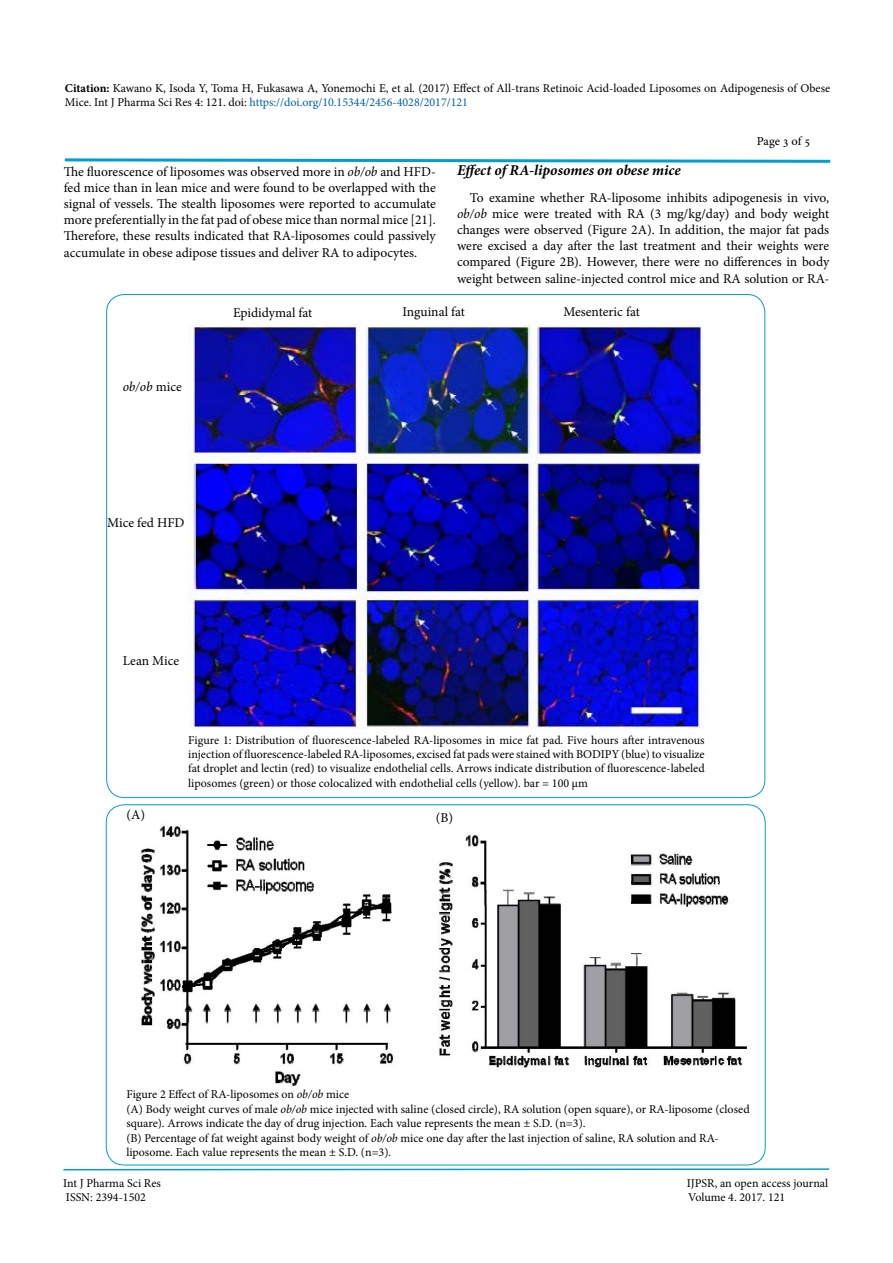
<style>
.page{position:relative;width:893px;height:1263px;background:#fff}
.page>*{position:absolute;margin:0;border:0;box-sizing:border-box;transform-origin:0 0}
.t1{font:italic 700 15px "Minion Pro";color:#000}
.t2{font:13.5px/16.2px "Minion Pro";color:#000;text-align:justify}
.t3{font:italic 13.5px "Minion Pro";color:#000}
.t4{font:12px/14.4px "Minion Pro";color:#000}
.t5{font:12px "Adobe Hebrew";letter-spacing:-.01em;color:#000}
.s1{font-weight:700}
.s2{color:#0060a8}
.s3{font-style:italic}
.s4{font-style:normal}
</style>
<div class="page">
<svg style="left:63px;top:1168px;width:767px;height:3px;background:#7fcee7"></svg>
<svg style="left:64px;top:158px;width:767px;height:5px"></svg>
<img style="left:188px;top:324px;width:517px;height:404px">
<img style="left:140px;top:826px;width:607px;height:260px">
<p class="t4" style="left:65px;top:81px;width:767px"><span class="s1">Citation:</span> Kawano K, Isoda Y, Toma H, Fukasawa A, Yonemochi E, et al. (2017) Effect of All-trans Retinoic Acid-loaded Liposomes on Adipogenesis of Obese<br>Mice. Int J Pharma Sci Res 4: 121. doi: <span class="s2">https://doi.org/10.15344/2456-4028/2017/121</span></p>
<p class="t5" style="left:757px;top:134px;width:55px">Page 3 of 5</p>
<p class="t2" style="left:64px;top:163px;width:374px">The fluorescence of liposomes was observed more in <span class="s3">ob/ob</span> and HFD&shy;fed mice than in lean mice and were found to be overlapped with the signal of vessels. The stealth liposomes were reported to accumulate more preferentially in the fat pad of obese mice than normal mice [21].<br>Therefore, these results indicated that RA-liposomes could passively accumulate in obese adipose tissues and deliver RA to adipocytes.</p>
<p class="t1" style="left:457px;top:159px;width:225px">Effect of RA-liposomes on obese mice</p>
<p class="t2" style="left:457px;top:189px;width:374px;text-indent:13px">To examine whether RA-liposome inhibits adipogenesis in vivo, <span class="s3">ob/ob</span> mice were treated with RA (3 mg/kg/day) and body weight changes were observed (Figure 2A). In addition, the major fat pads were excised a day after the last treatment and their weights were compared (Figure 2B). However, there were no differences in body weight between saline-injected control mice and RA solution or RA-</p>
<p class="t3" style="left:123px;top:378px;width:60px">ob/ob <span class="s4">mice</span></p>
<p class="t2" style="left:233px;top:304px;width:81px">Epididymal fat</p>
<p class="t2" style="left:403px;top:303px;width:64px">Inguinal fat</p>
<p class="t2" style="left:563px;top:303px;width:78px">Mesenteric fat</p>
<p class="t2" style="left:107px;top:515px;width:79px">Mice fed HFD</p>
<p class="t2" style="left:123px;top:652px;width:58px">Lean Mice</p>
<p class="t4" style="left:188px;top:732px;width:518px;text-align:justify">Figure 1: Distribution of fluorescence-labeled RA-liposomes in mice fat pad. Five hours after intravenous injection of fluorescence-labeled RA-liposomes, excised fat pads were stained with BODIPY (blue) to visualize fat droplet and lectin (red) to visualize endothelial cells. Arrows indicate distribution of fluorescence-labeled liposomes (green) or those colocalized with endothelial cells (yellow). bar = 100 μm</p>
<p class="t2" style="left:126px;top:806px;width:20px">(A)</p>
<p class="t2" style="left:436px;top:809px;width:19px">(B)</p>
<p class="t4" style="left:126px;top:1087px;width:625px">Figure 2 Effect of RA-liposomes on <span class="s3">ob/ob</span> mice<br>(A) Body weight curves of male <span class="s3">ob/ob</span> mice injected with saline (closed circle), RA solution (open square), or RA-liposome (closed square). Arrows indicate the day of drug injection. Each value represents the mean ± S.D. (n=3).<br>(B) Percentage of fat weight against body weight of <span class="s3">ob/ob</span> mice one day after the last injection of saline, RA solution and RA&shy;liposome. Each value represents the mean ± S.D. (n=3).</p>
<p class="t4" style="left:63px;top:1176px;width:99px">Int J Pharma Sci Res</p>
<p class="t4" style="left:687px;top:1176px;width:143px">IJPSR, an open access journal</p>
<p class="t4" style="left:66px;top:1190px;width:82px">ISSN: 2394-1502</p>
<p class="t4" style="left:688px;top:1190px;width:99px">Volume 4. 2017. 121</p>
</div>
